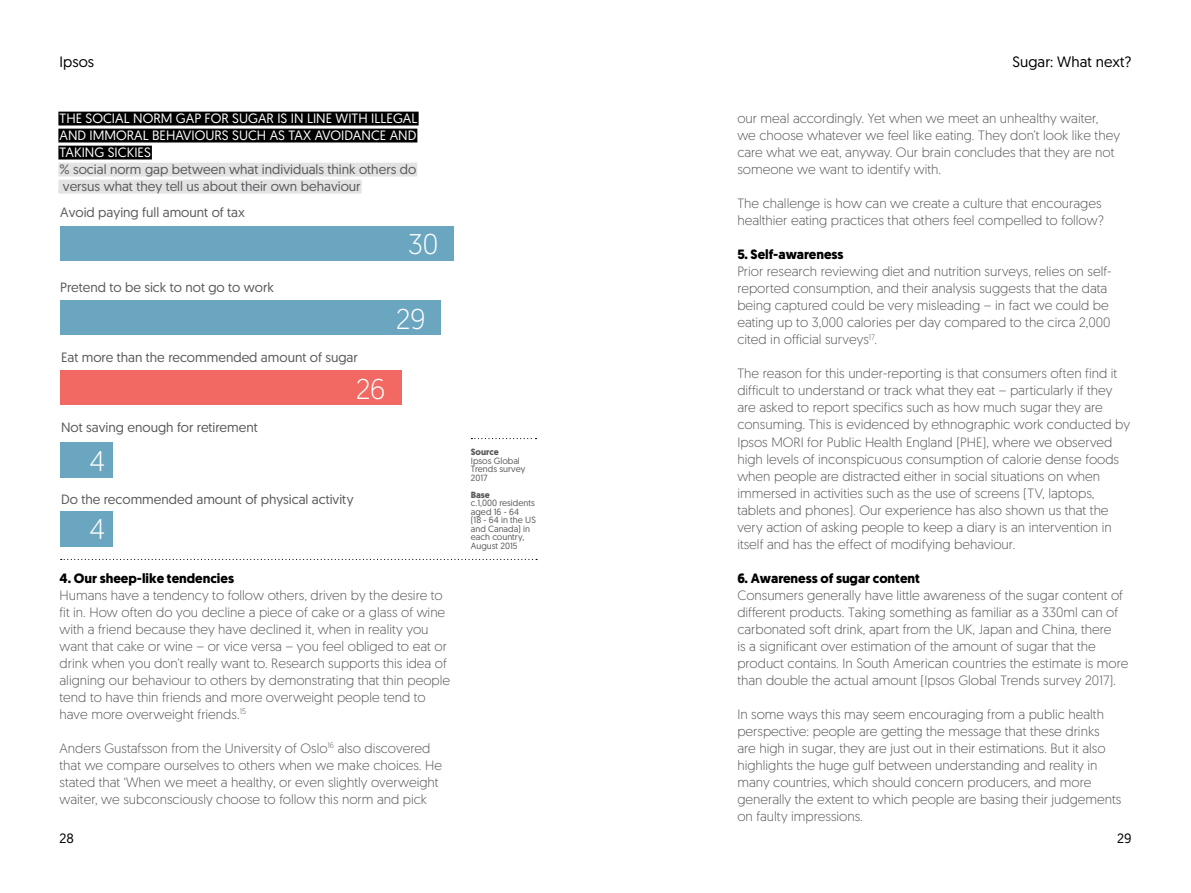
<style>
.page{position:relative;width:1191px;height:893px;background:#fff}
.page>*{position:absolute;margin:0;border:0;box-sizing:border-box;transform-origin:0 0}
.t1{font:300 28.5px "Geomanist";color:#fff}
.t2{font:15px "Geomanist";letter-spacing:.005em;color:#000005}
.t3{font:300 13.5px/17px "Geomanist";color:#58595b}
.t4{font:13.5px/17px "Geomanist";color:#58595b}
.t5{font:13.5px/17px "Geomanist";color:#fff;text-align:justify}
.t6{font:700 13.5px "Geomanist";color:#000}
.t7{font:13.5px "Geomanist";color:#000}
.t8{font:9px/8.6px "Geomanist";color:#58595b}
.t9{font:700 9px "Geomanist";color:#58595b}
</style>
<div class="page">
<div style="left:60px;top:511px;width:53px;height:36px;background:#6aa6c0"></div>
<div style="left:60px;top:442px;width:53px;height:36px;background:#6aa6c0"></div>
<div style="left:60px;top:227px;width:394px;height:34px;background:#6aa6c0"></div>
<div style="left:60px;top:371px;width:341px;height:34px;background:#f26862"></div>
<div style="left:60px;top:300px;width:381px;height:34px;background:#6aa6c0"></div>
<div style="left:58px;top:112px;width:360px;height:13px;background:#000"></div>
<div style="left:58px;top:129px;width:359px;height:13px;background:#000"></div>
<div style="left:58px;top:146px;width:94px;height:14px;background:#000"></div>
<svg style="left:471px;top:438px;width:65px;height:1px"></svg>
<svg style="left:61px;top:559px;width:476px;height:1px"></svg>
<div style="left:58px;top:163px;width:359px;height:14px;background:#e3e3e3"></div>
<div style="left:58px;top:180px;width:303px;height:14px;background:#e3e3e3"></div>
<p class="t2" style="left:60px;top:52px;width:36px">Ipsos</p>
<p class="t5" style="left:59px;top:110px;width:359px">THE SOCIAL NORM GAP FOR SUGAR IS IN LINE WITH ILLEGAL AND IMMORAL BEHAVIOURS SUCH AS TAX AVOIDANCE AND TAKING SICKIES</p>
<p class="t4" style="left:59px;top:161px;width:358px">% social norm gap between what individuals think others do versus what they tell us about their own behaviour</p>
<p class="t4" style="left:60px;top:204px;width:186px">Avoid paying full amount of tax</p>
<p class="t4" style="left:60px;top:278px;width:215px">Pretend to be sick to not go to work</p>
<p class="t4" style="left:61px;top:348px;width:298px">Eat more than the recommended amount of sugar</p>
<p class="t4" style="left:61px;top:418px;width:198px">Not saving enough for retirement</p>
<h1 class="t1" style="left:90px;top:442px;width:17px">4</h1>
<h1 class="t1" style="left:356px;top:371px;width:31px">26</h1>
<p class="t4" style="left:61px;top:490px;width:294px">Do the recommended amount of physical activity</p>
<h1 class="t1" style="left:90px;top:511px;width:17px">4</h1>
<h1 class="t1" style="left:408px;top:226px;width:32px">30</h1>
<h1 class="t1" style="left:396px;top:300px;width:31px">29</h1>
<p class="t6" style="left:60px;top:569px;width:176px">4. Our sheep-like tendencies</p>
<p class="t3" style="left:60px;top:586px;width:392px">Humans have a tendency to follow others, driven by the desire to fit in. How often do you decline a piece of cake or a glass of wine with a friend because they have declined it, when in reality you want that cake or wine – or vice versa – you feel obliged to eat or drink when you don’t really want to. Research supports this idea of aligning our behaviour to others by demonstrating that thin people tend to have thin friends and more overweight people tend to have more overweight friends.<sup>15</sup></p>
<p class="t3" style="left:60px;top:739px;width:384px">Anders Gustafsson from the University of Oslo<sup>16</sup> also discovered that we compare ourselves to others when we make choices. He stated that ‘When we meet a healthy, or even slightly overweight waiter, we subconsciously choose to follow this norm and pick</p>
<p class="t7" style="left:60px;top:829px;width:16px">28</p>
<p class="t9" style="left:471px;top:446px;width:30px">Source</p>
<p class="t8" style="left:471px;top:456px;width:56px">Ipsos Global<br>Trends survey<br>2017</p>
<p class="t9" style="left:471px;top:488px;width:21px">Base</p>
<p class="t8" style="left:471px;top:498px;width:66px">c.1,000 residents aged 16 - 64<br>(18 - 64 in the US and Canada) in each country,<br>August 2015</p>
<p class="t2" style="left:1012px;top:52px;width:120px">Sugar: What next?</p>
<p class="t3" style="left:737px;top:110px;width:384px">our meal accordingly. Yet when we meet an unhealthy waiter, we choose whatever we feel like eating. They don’t look like they care what we eat, anyway. Our brain concludes that they are not someone we want to identify with.</p>
<p class="t3" style="left:737px;top:195px;width:368px">The challenge is how can we create a culture that encourages healthier eating practices that others feel compelled to follow?</p>
<p class="t6" style="left:737px;top:246px;width:108px">5. Self-awareness</p>
<p class="t3" style="left:737px;top:263px;width:375px">Prior research reviewing diet and nutrition surveys, relies on self&shy;reported consumption, and their analysis suggests that the data being captured could be very misleading – in fact we could be eating up to 3,000 calories per day compared to the circa 2,000 cited in official surveys<sup>17</sup>.</p>
<p class="t3" style="left:737px;top:365px;width:394px">The reason for this under-reporting is that consumers often find it difficult to understand or track what they eat – particularly if they are asked to report specifics such as how much sugar they are consuming. This is evidenced by ethnographic work conducted by Ipsos MORI for Public Health England (PHE), where we observed high levels of inconspicuous consumption of calorie dense foods when people are distracted either in social situations on when immersed in activities such as the use of screens (TV, laptops, tablets and phones). Our experience has also shown us that the very action of asking people to keep a diary is an intervention in itself and has the effect of modifying behaviour.</p>
<p class="t6" style="left:737px;top:569px;width:184px">6. Awareness of sugar content</p>
<p class="t3" style="left:737px;top:586px;width:392px">Consumers generally have little awareness of the sugar content of different products. Taking something as familiar as a 330ml can of carbonated soft drink, apart from the UK, Japan and China, there<br>is a significant over estimation of the amount of sugar that the product contains. In South American countries the estimate is more than double the actual amount (Ipsos Global Trends survey 2017).</p>
<p class="t3" style="left:737px;top:705px;width:385px">In some ways this may seem encouraging from a public health perspective: people are getting the message that these drinks are high in sugar, they are just out in their estimations. But it also highlights the huge gulf between understanding and reality in many countries, which should concern producers, and more generally the extent to which people are basing their judgements on faulty impressions.</p>
<p class="t7" style="left:1117px;top:829px;width:16px">29</p>
</div>
